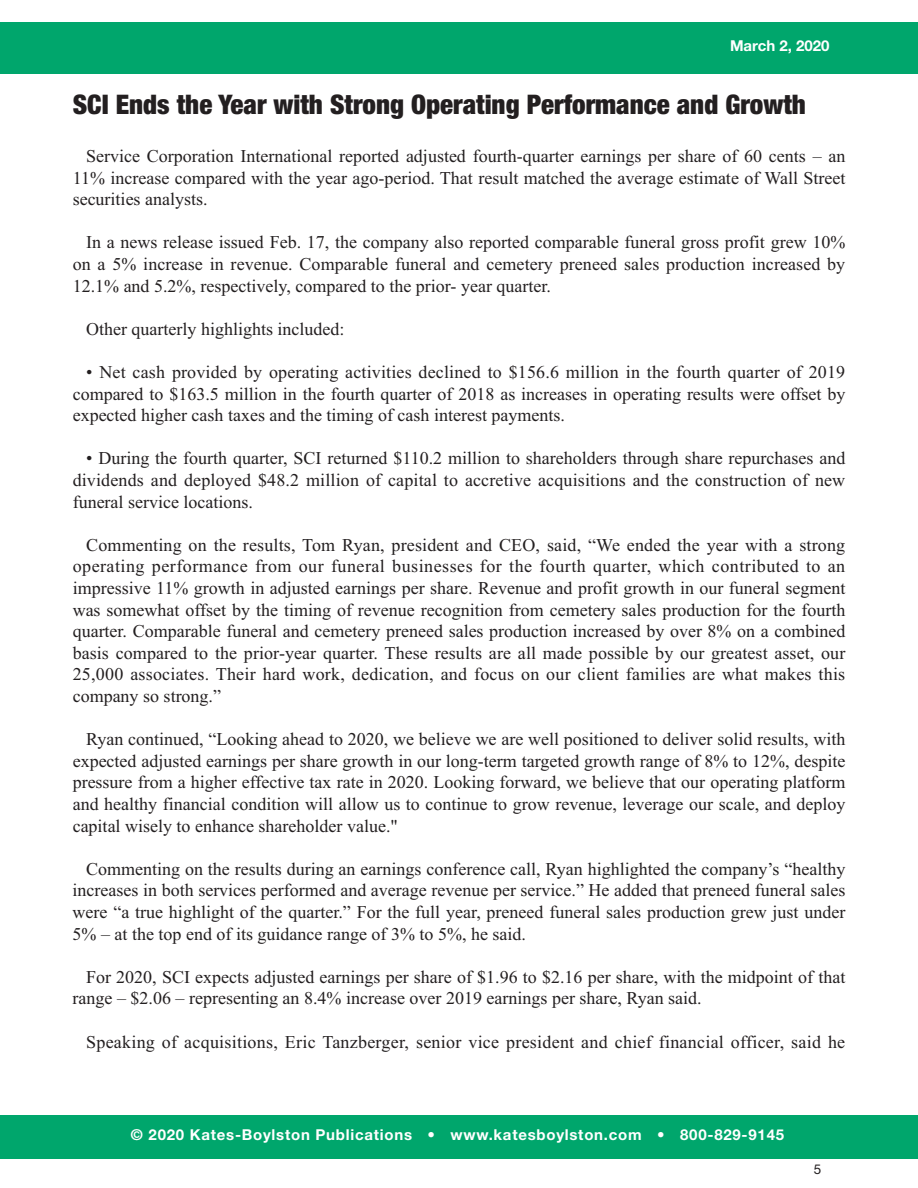
<style>
.page{position:relative;width:918px;height:1188px;background:#fff}
.page>*{position:absolute;margin:0;border:0;box-sizing:border-box;transform-origin:0 0}
.t1{font:900 condensed 27px "Helvetica Neue LT Std";color:#231f20}
.t2{font:18px/21.6px "Times New Roman";color:#231f20;text-align:justify}
.t3{font:700 15px "Helvetica Neue LT Std";letter-spacing:.05em;color:#fff}
.t4{font:700 15px "Helvetica Neue LT Std";color:#fff}
.t5{font:13.5px "Helvetica Neue LT Std";color:#231f20}
</style>
<div class="page">
<div style="left:0;top:22px;width:918px;height:52px;background:#00a66c"></div>
<div style="left:0;top:1116px;width:918px;height:43px;background:#00a66c"></div>
<p class="t4" style="left:730px;top:41px;width:101px">March 2, 2020</p>
<h1 class="t1" style="left:73px;top:94px;width:735px">SCI Ends the Year with Strong Operating Performance and Growth</h1>
<p class="t2" style="left:73px;top:145px;width:774px;text-indent:14px">Service Corporation International reported adjusted fourth-quarter earnings per share of 60 cents – an 11% increase compared with the year ago-period. That result matched the average estimate of Wall Street securities analysts.</p>
<p class="t2" style="left:73px;top:231px;width:774px;text-indent:14px">In a news release issued Feb. 17, the company also reported comparable funeral gross profit grew 10% on a 5% increase in revenue. Comparable funeral and cemetery preneed sales production increased by 12.1% and 5.2%, respectively, compared to the prior- year quarter.</p>
<p class="t2" style="left:86px;top:318px;width:260px">Other quarterly highlights included:</p>
<p class="t2" style="left:73px;top:361px;width:774px;text-indent:14px">• Net cash provided by operating activities declined to $156.6 million in the fourth quarter of 2019 compared to $163.5 million in the fourth quarter of 2018 as increases in operating results were offset by expected higher cash taxes and the timing of cash interest payments.</p>
<p class="t2" style="left:73px;top:447px;width:774px;text-indent:14px">• During the fourth quarter, SCI returned $110.2 million to shareholders through share repurchases and dividends and deployed $48.2 million of capital to accretive acquisitions and the construction of new funeral service locations.</p>
<p class="t2" style="left:73px;top:534px;width:774px;text-indent:14px">Commenting on the results, Tom Ryan, president and CEO, said, “We ended the year with a strong operating performance from our funeral businesses for the fourth quarter, which contributed to an impressive 11% growth in adjusted earnings per share. Revenue and profit growth in our funeral segment was somewhat offset by the timing of revenue recognition from cemetery sales production for the fourth quarter. Comparable funeral and cemetery preneed sales production increased by over 8% on a combined basis compared to the prior-year quarter. These results are all made possible by our greatest asset, our 25,000 associates. Their hard work, dedication, and focus on our client families are what makes this company so strong.”</p>
<p class="t2" style="left:73px;top:728px;width:774px;text-indent:14px">Ryan continued, “Looking ahead to 2020, we believe we are well positioned to deliver solid results, with expected adjusted earnings per share growth in our long-term targeted growth range of 8% to 12%, despite pressure from a higher effective tax rate in 2020. Looking forward, we believe that our operating platform and healthy financial condition will allow us to continue to grow revenue, leverage our scale, and deploy capital wisely to enhance shareholder value."</p>
<p class="t2" style="left:73px;top:858px;width:774px;text-indent:14px">Commenting on the results during an earnings conference call, Ryan highlighted the company’s “healthy increases in both services performed and average revenue per service.” He added that preneed funeral sales were “a true highlight of the quarter.” For the full year, preneed funeral sales production grew just under 5% – at the top end of its guidance range of 3% to 5%, he said.</p>
<p class="t2" style="left:73px;top:966px;width:774px;text-indent:14px">For 2020, SCI expects adjusted earnings per share of $1.96 to $2.16 per share, with the midpoint of that range – $2.06 – representing an 8.4% increase over 2019 earnings per share, Ryan said.</p>
<p class="t2" style="left:86px;top:1031px;width:761px">Speaking of acquisitions, Eric Tanzberger, senior vice president and chief financial officer, said he</p>
<p class="t3" style="left:131px;top:1130px;width:655px">© 2020 Kates-Boylston Publications • www.katesboylston.com • 800-829-9145</p>
<p class="t5" style="left:814px;top:1165px;width:9px">5</p>
</div>
